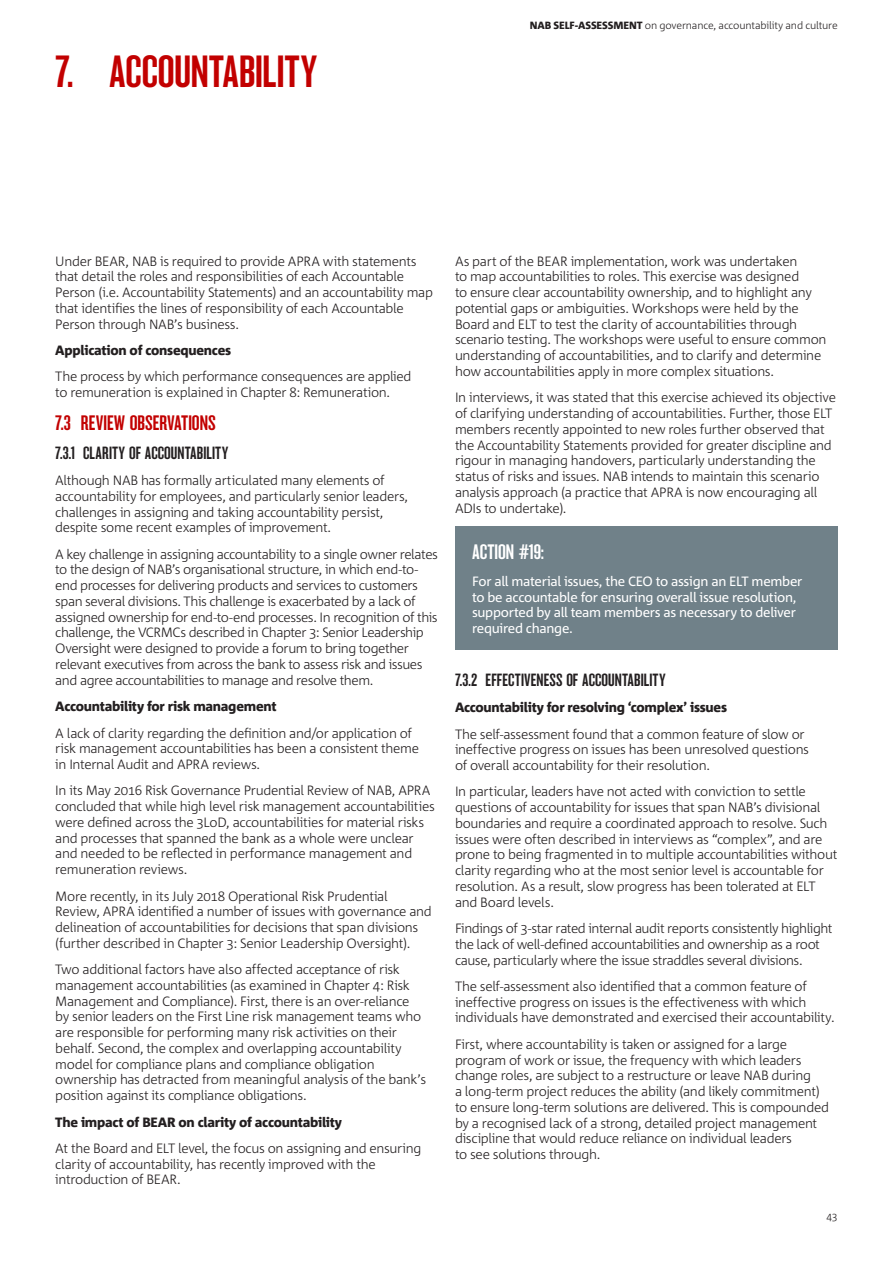
<style>
.page{position:relative;width:893px;height:1263px;background:#fff}
.page>*{position:absolute;margin:0;border:0;box-sizing:border-box;transform-origin:0 0}
.Section_Title{font:42px "NAB Impact";color:#c20000}
.Heading_L2{font:19.5px "NAB Impact";color:#c20000}
.Heading___White{font:19.5px "NAB Impact";color:#fff}
.Heading_L3{font:16.5px "NAB Impact";letter-spacing:.01em;color:#231f20}
.Body_Copy{font:300 13.5px/15.8px "Corpid";letter-spacing:-.025em;color:#231f20}
.Pull_Out_Body{font:13.5px/15.8px "Corpid";letter-spacing:-.025em;color:#fff}
.Heading_L4{font:800 13.5px "Corpid";letter-spacing:-.02em;color:#231f20}
.t1{font:300 10.5px "Corpid";letter-spacing:-.015em;color:#231f20}
.s1{font-weight:800}
</style>
<div class="page">
<div style="left:455px;top:527px;width:383px;height:123px;background:#708189"></div>
<p class="Section_Title" style="left:55px;top:53px;width:264px">7. ACCOUNTABILITY</p>
<p class="t1" style="left:530px;top:19px;width:309px"><span class="s1">NAB SELF-ASSESSMENT</span> on governance, accountability and culture</p>
<p class="Body_Copy" style="left:55px;top:253px;width:379px">Under BEAR, NAB is required to provide APRA with statements that detail the roles and responsibilities of each Accountable Person (i.e. Accountability Statements) and an accountability map that identifies the lines of responsibility of each Accountable Person through NAB’s business.</p>
<p class="Heading_L4" style="left:55px;top:343px;width:177px">Application of consequences</p>
<p class="Body_Copy" style="left:55px;top:369px;width:358px">The process by which performance consequences are applied to remuneration is explained in Chapter 8: Remuneration.</p>
<p class="Heading_L2" style="left:55px;top:414px;width:162px">7.3 REVIEW OBSERVATIONS</p>
<p class="Heading_L3" style="left:55px;top:445px;width:175px">7.3.1 CLARITY OF ACCOUNTABILITY</p>
<p class="Body_Copy" style="left:55px;top:473px;width:354px">Although NAB has formally articulated many elements of accountability for employees, and particularly senior leaders, challenges in assigning and taking accountability persist, despite some recent examples of improvement.</p>
<p class="Body_Copy" style="left:55px;top:546px;width:384px">A key challenge in assigning accountability to a single owner relates to the design of NAB’s organisational structure, in which end-to&shy;end processes for delivering products and services to customers span several divisions. This challenge is exacerbated by a lack of assigned ownership for end-to-end processes. In recognition of this challenge, the VCRMCs described in Chapter 3: Senior Leadership Oversight were designed to provide a forum to bring together relevant executives from across the bank to assess risk and issues and agree accountabilities to manage and resolve them.</p>
<p class="Heading_L4" style="left:55px;top:699px;width:223px">Accountability for risk management</p>
<p class="Body_Copy" style="left:55px;top:725px;width:365px">A lack of clarity regarding the definition and/or application of risk management accountabilities has been a consistent theme in Internal Audit and APRA reviews.</p>
<p class="Body_Copy" style="left:55px;top:783px;width:381px">In its May 2016 Risk Governance Prudential Review of NAB, APRA concluded that while high level risk management accountabilities were defined across the 3LoD, accountabilities for material risks and processes that spanned the bank as a whole were unclear and needed to be reflected in performance management and remuneration reviews.</p>
<p class="Body_Copy" style="left:55px;top:888px;width:378px">More recently, in its July 2018 Operational Risk Prudential Review, APRA identified a number of issues with governance and delineation of accountabilities for decisions that span divisions (further described in Chapter 3: Senior Leadership Oversight).</p>
<p class="Body_Copy" style="left:55px;top:962px;width:372px">Two additional factors have also affected acceptance of risk management accountabilities (as examined in Chapter 4: Risk Management and Compliance). First, there is an over-reliance by senior leaders on the First Line risk management teams who are responsible for performing many risk activities on their behalf. Second, the complex and overlapping accountability model for compliance plans and compliance obligation ownership has detracted from meaningful analysis of the bank’s position against its compliance obligations.</p>
<p class="Heading_L4" style="left:55px;top:1114px;width:288px">The impact of BEAR on clarity of accountability</p>
<p class="Body_Copy" style="left:55px;top:1140px;width:368px">At the Board and ELT level, the focus on assigning and ensuring clarity of accountability, has recently improved with the introduction of BEAR.</p>
<p class="Body_Copy" style="left:455px;top:253px;width:373px">As part of the BEAR implementation, work was undertaken<br>to map accountabilities to roles. This exercise was designed<br>to ensure clear accountability ownership, and to highlight any potential gaps or ambiguities. Workshops were held by the Board and ELT to test the clarity of accountabilities through scenario testing. The workshops were useful to ensure common understanding of accountabilities, and to clarify and determine how accountabilities apply in more complex situations.</p>
<p class="Body_Copy" style="left:455px;top:390px;width:383px">In interviews, it was stated that this exercise achieved its objective of clarifying understanding of accountabilities. Further, those ELT members recently appointed to new roles further observed that the Accountability Statements provided for greater discipline and rigour in managing handovers, particularly understanding the status of risks and issues. NAB intends to maintain this scenario analysis approach (a practice that APRA is now encouraging all ADIs to undertake).</p>
<p class="Heading___White" style="left:472px;top:544px;width:74px">ACTION #19:</p>
<p class="Pull_Out_Body" style="left:472px;top:573px;width:332px">For all material issues, the CEO to assign an ELT member to be accountable for ensuring overall issue resolution, supported by all team members as necessary to deliver required change.</p>
<p class="Heading_L3" style="left:455px;top:672px;width:212px">7.3.2 EFFECTIVENESS OF ACCOUNTABILITY</p>
<p class="Heading_L4" style="left:455px;top:700px;width:274px">Accountability for resolving ‘complex’ issues</p>
<p class="Body_Copy" style="left:455px;top:726px;width:355px">The self-assessment found that a common feature of slow or ineffective progress on issues has been unresolved questions of overall accountability for their resolution.</p>
<p class="Body_Copy" style="left:455px;top:784px;width:384px">In particular, leaders have not acted with conviction to settle questions of accountability for issues that span NAB’s divisional boundaries and require a coordinated approach to resolve. Such issues were often described in interviews as “complex”, and are prone to being fragmented in to multiple accountabilities without clarity regarding who at the most senior level is accountable for resolution. As a result, slow progress has been tolerated at ELT and Board levels.</p>
<p class="Body_Copy" style="left:455px;top:921px;width:379px">Findings of 3-star rated internal audit reports consistently highlight the lack of well-defined accountabilities and ownership as a root cause, particularly where the issue straddles several divisions.</p>
<p class="Body_Copy" style="left:455px;top:978px;width:381px">The self-assessment also identified that a common feature of ineffective progress on issues is the effectiveness with which individuals have demonstrated and exercised their accountability.</p>
<p class="Body_Copy" style="left:455px;top:1036px;width:376px">First, where accountability is taken or assigned for a large program of work or issue, the frequency with which leaders change roles, are subject to a restructure or leave NAB during<br>a long-term project reduces the ability (and likely commitment) to ensure long-term solutions are delivered. This is compounded by a recognised lack of a strong, detailed project management discipline that would reduce reliance on individual leaders<br>to see solutions through.</p>
</div>
